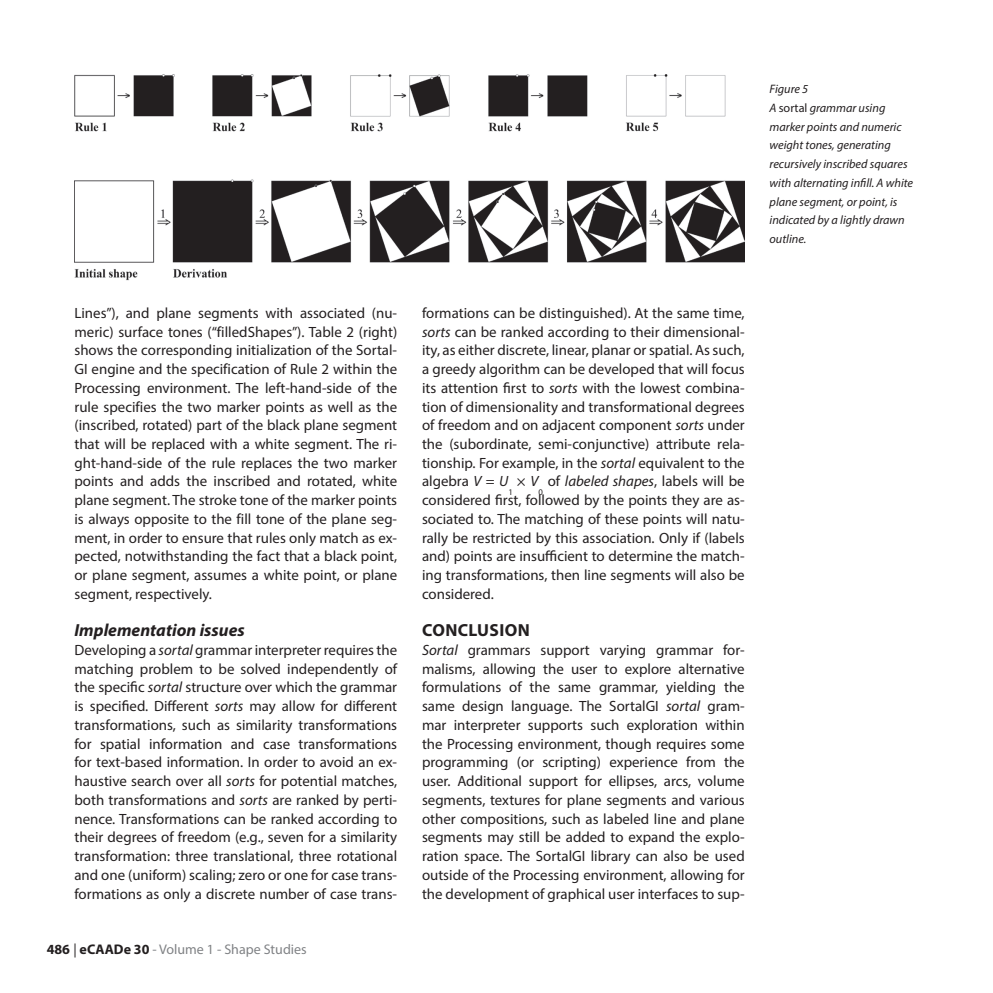
<style>
.page{position:relative;width:993px;height:993px;background:#fff}
.page>*{position:absolute;margin:0;border:0;box-sizing:border-box;transform-origin:0 0}
.Heading2_eCAADe2012{font:italic 700 17.5px "Myriad Pro";color:#231f20}
.Heading1_eCAADe2012{font:700 17.5px "Myriad Pro";letter-spacing:.02em;color:#231f20}
.ParagraphFirst_eCAA{font:14.88px/18.7px "Myriad Pro";color:#231f20;text-align:justify}
.Paragraph_eCAADe201{font:14.88px/18.7px "Myriad Pro";color:#231f20;text-align:justify}
.t1{font:14px "Myriad Pro";color:#808285}
.Caption_eCAADe2012{font:italic 12.25px/18.7px "Myriad Pro";color:#231f20}
.ParagraphFirst_eCAA-2{font:8.75px "Myriad Pro";color:#231f20}
.s1{font-style:normal}
.s2{font-style:italic}
.s3{font-weight:700;color:#231f20}
.s4{color:#231f20}
</style>
<div class="page">
<img style="left:74px;top:74px;width:670px;height:206px">
<p class="Caption_eCAADe2012" style="left:769px;top:79px;width:145px">Figure 5<br>A <span class="s1">sortal</span> grammar using marker points and numeric weight tones, generating recursively inscribed squares with alternating infill. A white plane segment, or point, is indicated by a lightly drawn outline.</p>
<p class="Paragraph_eCAADe201" style="left:74px;top:303px;width:324px">Lines”), and plane segments with associated (nu&shy;meric) surface tones (“filledShapes”). Table 2 (right) shows the corresponding initialization of the Sortal-GI engine and the specification of Rule 2 within the Processing environment. The left-hand-side of the rule specifies the two marker points as well as the (inscribed, rotated) part of the black plane segment that will be replaced with a white segment. The ri&shy;ght-hand-side of the rule replaces the two marker points and adds the inscribed and rotated, white plane segment. The stroke tone of the marker points is always opposite to the fill tone of the plane seg&shy;ment, in order to ensure that rules only match as ex&shy;pected, notwithstanding the fact that a black point, or plane segment, assumes a white point, or plane segment, respectively.</p>
<p class="Heading2_eCAADe2012" style="left:74px;top:618px;width:172px">Implementation issues</p>
<p class="ParagraphFirst_eCAA" style="left:74px;top:640px;width:324px">Developing a <span class="s2">sortal</span> grammar interpreter requires the matching problem to be solved independently of the specific <span class="s2">sortal</span> structure over which the grammar is specified. Different <span class="s2">sorts</span> may allow for different transformations, such as similarity transformations for spatial information and case transformations for text-based information. In order to avoid an ex&shy;haustive search over all <span class="s2">sorts</span> for potential matches, both transformations and <span class="s2">sorts</span> are ranked by perti&shy;nence. Transformations can be ranked according to their degrees of freedom (e.g., seven for a similarity transformation: three translational, three rotational and one (uniform) scaling; zero or one for case trans&shy;formations as only a discrete number of case trans-</p>
<p class="t1" style="left:47px;top:940px;width:261px"><span class="s3">486</span> <span class="s4">|</span> <span class="s3">eCAADe 30</span> - Volume 1 - Shape Studies</p>
<p class="ParagraphFirst_eCAA" style="left:422px;top:303px;width:324px">formations can be distinguished). At the same time, <span class="s2">sorts</span> can be ranked according to their dimensional&shy;ity, as either discrete, linear, planar or spatial. As such, a greedy algorithm can be developed that will focus its attention first to <span class="s2">sorts</span> with the lowest combina&shy;tion of dimensionality and transformational degrees of freedom and on adjacent component <span class="s2">sorts</span> under the (subordinate, semi-conjunctive) attribute rela&shy;tionship. For example, in the <span class="s2">sortal</span> equivalent to the algebra <span class="s2">V</span> = <span class="s2">U</span></p>
<p class="ParagraphFirst_eCAA-2" style="left:508px;top:486px;width:6px">1</p>
<p class="ParagraphFirst_eCAA" style="left:422px;top:471px;width:324px;text-indent:126px">of <span class="s2">labeled shapes</span>, labels will be considered first, followed by the points they are as&shy;sociated to. The matching of these points will natu&shy;rally be restricted by this association. Only if (labels and) points are insufficient to determine the match&shy;ing transformations, then line segments will also be considered.</p>
<p class="Heading1_eCAADe2012" style="left:422px;top:618px;width:109px">CONCLUSION</p>
<p class="ParagraphFirst_eCAA" style="left:422px;top:640px;width:324px"><span class="s2">Sortal</span> grammars support varying grammar for&shy;malisms, allowing the user to explore alternative formulations of the same grammar, yielding the same design language. The SortalGI <span class="s2">sortal</span> gram&shy;mar interpreter supports such exploration within the Processing environment, though requires some programming (or scripting) experience from the user. Additional support for ellipses, arcs, volume segments, textures for plane segments and various other compositions, such as labeled line and plane segments may still be added to expand the explo&shy;ration space. The SortalGI library can also be used outside of the Processing environment, allowing for the development of graphical user interfaces to sup-</p>
<p class="ParagraphFirst_eCAA" style="left:517px;top:471px;width:23px">× <span class="s2">V</span></p>
<p class="ParagraphFirst_eCAA-2" style="left:538px;top:486px;width:6px">0</p>
</div>
